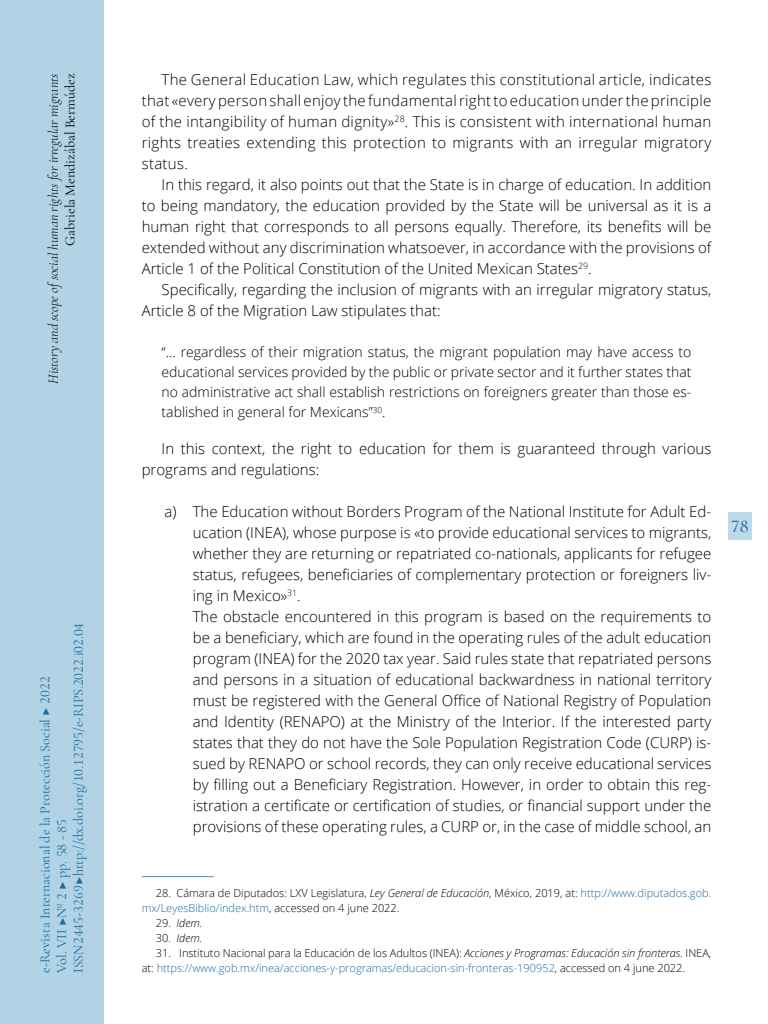
<style>
.page{position:relative;width:768px;height:1024px;background:#fff}
.page>*{position:absolute;margin:0;border:0;box-sizing:border-box;transform-origin:0 0}
.t1{font:500 18px "Cormorant Garamond";color:#1b6b9f}
._60_lista_SIN_1_ING{font:300 15px/21px "Open Sans";color:#000;text-align:justify}
._00_bsc_INGL{font:300 15px/21px "Open Sans";color:#000;text-align:justify}
._00_bsc_INGL_Espac{font:300 15px/21px "Open Sans";color:#000}
._50_cita_Ingl_ss{font:300 14px/20px "Open Sans";color:#000;text-align:justify}
.t2{font:14px/16.8px "Cormorant Garamond";color:#1b6b9f}
.t3{font:italic 300 14px "Cormorant Garamond";color:#000}
.t4{font:14px "Cormorant Garamond";color:#000}
.zz_notas{font:300 11px/15px "Open Sans";color:#000}
.zz_notas-2{font:300 11px "Open Sans";color:#1b6b9f}
.zz_notas-3{font:italic 300 11px "Open Sans";color:#000}
.s1{font-style:italic}
.s2{color:#1b6b9f}
.s3{font-style:normal}
.s4{color:#000}
</style>
<div class="page">
<hr style="left:142px;top:876px;width:72px;height:1px;background:#4b94b9">
<div style="left:0;top:0;width:103px;height:1024px;background:#b1d3e5"></div>
<div style="left:728px;top:512px;width:23px;height:28px;background:#bedae8"></div>
<p class="t3" style="left:45px;top:384px;width:312px;rotate:-90deg">History and scope of social human rights for irregular migrants</p>
<p class="t4" style="left:62px;top:246px;width:174px;rotate:-90deg">Gabriela Mendizábal Bermúdez</p>
<p class="t2" style="left:36px;top:973px;width:352px;rotate:-90deg">e-Revista Internacional de la Protección Social ▶ 2022<br>Vol. VII ▶Nº 2 ▶ pp. 58 - 85<br>ISSN 2445-3269 ▶ http://dx.doi.org/10.12795/e-RIPS.2022.i02.04</p>
<p class="_00_bsc_INGL" style="left:142px;top:69px;width:571px;text-indent:20px">The General Education Law, which regulates this constitutional article, indicates that «every person shall enjoy the fundamental right to education under the principle of the intangibility of human dignity»<sup>28</sup>. This is consistent with international human rights treaties extending this protection to migrants with an irregular migratory status.</p>
<p class="_00_bsc_INGL" style="left:142px;top:174px;width:571px;text-indent:20px">In this regard, it also points out that the State is in charge of education. In addition to being mandatory, the education provided by the State will be universal as it is a human right that corresponds to all persons equally. Therefore, its benefits will be extended without any discrimination whatsoever, in accordance with the provisions of Article 1 of the Political Constitution of the United Mexican States<sup>29</sup>.</p>
<p class="_00_bsc_INGL" style="left:142px;top:279px;width:571px;text-indent:20px">Specifically, regarding the inclusion of migrants with an irregular migratory status,<br>Article 8 of the Migration Law stipulates that:</p>
<p class="_50_cita_Ingl_ss" style="left:162px;top:342px;width:531px">“… regardless of their migration status, the migrant population may have access to educational services provided by the public or private sector and it further states that no administrative act shall establish restrictions on foreigners greater than those es&shy;tablished in general for Mexicans”<sup>30</sup>.</p>
<p class="_00_bsc_INGL_Espac" style="left:142px;top:438px;width:571px;text-indent:20px">In this context, the right to education for them is guaranteed through various programs and regulations:</p>
<p class="_60_lista_SIN_1_ING" style="left:193px;top:501px;width:520px;text-indent:-28px">a) The Education without Borders Program of the National Institute for Adult Ed&shy;ucation (INEA), whose purpose is «to provide educational services to migrants, whether they are returning or repatriated co-nationals, applicants for refugee status, refugees, beneficiaries of complementary protection or foreigners liv&shy;ing in Mexico»<sup>31</sup>.</p>
<p class="_60_lista_SIN_1_ING" style="left:193px;top:606px;width:520px">The obstacle encountered in this program is based on the requirements to be a beneficiary, which are found in the operating rules of the adult education program (INEA) for the 2020 tax year. Said rules state that repatriated persons and persons in a situation of educational backwardness in national territory must be registered with the General Office of National Registry of Population and Identity (RENAPO) at the Ministry of the Interior. If the interested party states that they do not have the Sole Population Registration Code (CURP) is&shy;sued by RENAPO or school records, they can only receive educational services by filling out a Beneficiary Registration. However, in order to obtain this reg&shy;istration a certificate or certification of studies, or financial support under the provisions of these operating rules, a CURP or, in the case of middle school, an</p>
<p class="t1" style="left:731px;top:515px;width:19px">78</p>
<p class="zz_notas" style="left:142px;top:885px;width:571px;text-indent:14px">28. Cámara de Diputados: LXV Legislatura, <span class="s1">Ley General de Educación</span>, México, 2019, at: <span class="s2">http://www.diputados.gob. mx/LeyesBiblio/index.htm</span>, accessed on 4 june 2022.</p>
<p class="zz_notas-3" style="left:156px;top:916px;width:48px"><span class="s3">29.</span> Idem.</p>
<p class="zz_notas-3" style="left:156px;top:931px;width:48px"><span class="s3">30.</span> Idem.</p>
<p class="zz_notas" style="left:156px;top:945px;width:557px">31. Instituto Nacional para la Educación de los Adultos (INEA): <span class="s1">Acciones y Programas: Educación sin fronteras</span>. INEA,</p>
<p class="zz_notas-2" style="left:142px;top:961px;width:545px"><span class="s4">at:</span> https://www.gob.mx/inea/acciones-y-programas/educacion-sin-fronteras-190952<span class="s4">, accessed on 4 june 2022.</span></p>
</div>
